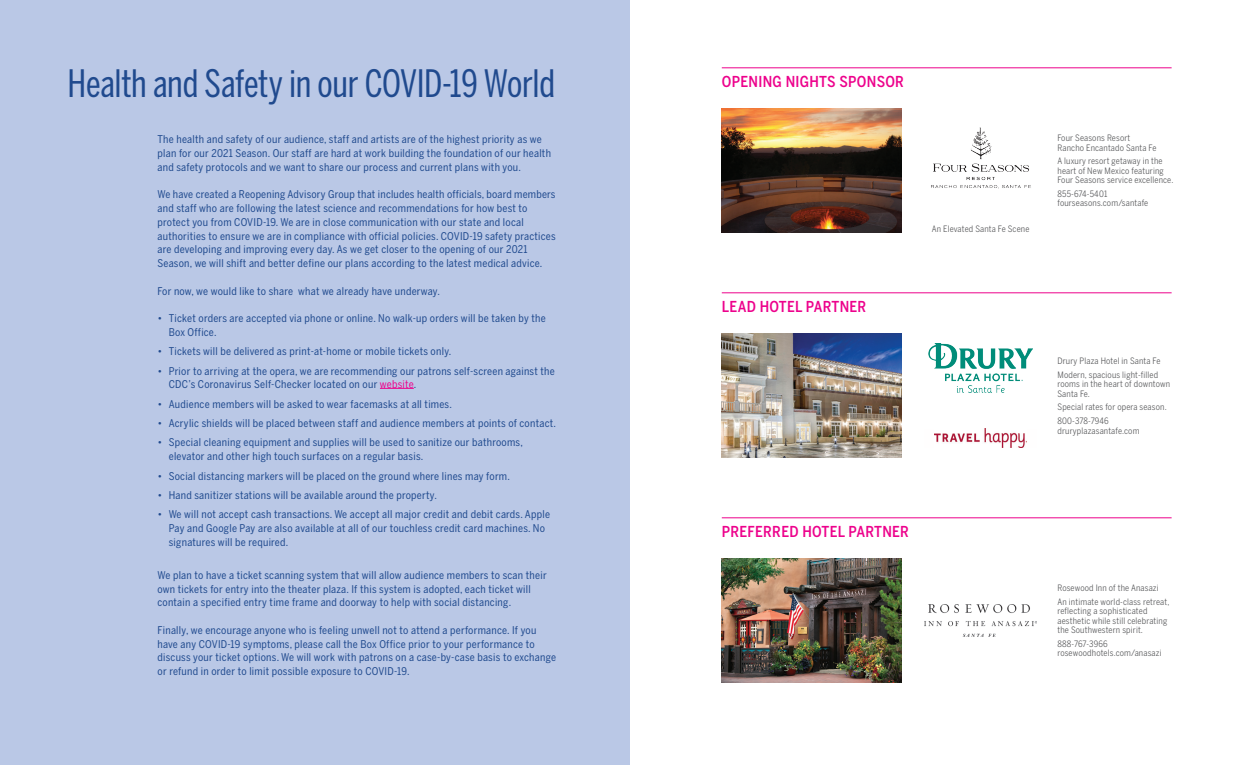
<style>
.page{position:relative;width:1260px;height:765px;background:#fff}
.page>*{position:absolute;margin:0;border:0;box-sizing:border-box;transform-origin:0 0}
.HEAD_2{font:37.5px "Benton Sans Compressed";letter-spacing:-.01em;color:#204a8e}
.SUB__season_2021{font:500 15px "Benton Sans Condensed";letter-spacing:.02em;color:#ed028c}
.BODY{font:10.62px/13.8px "Benton Sans Condensed";letter-spacing:.025em;color:#204a8e}
.BODY_bullets{font:10.62px/13.8px "Benton Sans Condensed";letter-spacing:.025em;color:#204a8e}
.BODY__hotels{font:8.75px/9.4px "Benton Sans Condensed";letter-spacing:.02em;color:#57585a}
.s1{color:#ed028c}
</style>
<div class="page">
<div style="left:0;top:0;width:630px;height:765px;background:#bac8e6"></div>
<hr style="left:380px;top:388px;width:34px;height:1px;background:#ed028c">
<img style="left:722px;top:109px;width:180px;height:123px">
<img style="left:931px;top:127px;width:100px;height:62px">
<hr style="left:722px;top:68px;width:450px;height:1px;background:#ed028c">
<img style="left:722px;top:334px;width:180px;height:123px">
<img style="left:929px;top:344px;width:103px;height:49px">
<img style="left:934px;top:429px;width:93px;height:18px">
<hr style="left:722px;top:292px;width:450px;height:1px;background:#ed028c">
<img style="left:722px;top:559px;width:180px;height:123px">
<img style="left:924px;top:605px;width:113px;height:31px">
<hr style="left:722px;top:518px;width:450px;height:1px;background:#ed028c">
<p class="HEAD_2" style="left:68px;top:61px;width:489px">Health and Safety in our COVID-19 World</p>
<p class="BODY" style="left:158px;top:133px;width:395px">The health and safety of our audience, staff and artists are of the highest priority as we plan for our 2021 Season. Our staff are hard at work building the foundation of our health and safety protocols and we want to share our process and current plans with you.</p>
<p class="BODY" style="left:158px;top:188px;width:400px">We have created a Reopening Advisory Group that includes health officials, board members and staff who are following the latest science and recommendations for how best to protect you from COVID-19. We are in close communication with our state and local authorities to ensure we are in compliance with official policies. COVID-19 safety practices are developing and improving every day. As we get closer to the opening of our 2021<br>Season, we will shift and better define our plans according to the latest medical advice.</p>
<p class="BODY" style="left:158px;top:284px;width:284px">For now, we would like to share what we already have underway.</p>
<h1 class="BODY_bullets" style="left:169px;top:311px;width:379px;text-indent:-11px">• Ticket orders are accepted via phone or online. No walk-up orders will be taken by the<br>Box Office.</h1>
<h1 class="BODY_bullets" style="left:158px;top:344px;width:295px">• Tickets will be delivered as print-at-home or mobile tickets only.</h1>
<h1 class="BODY_bullets" style="left:169px;top:364px;width:388px;text-indent:-11px">• Prior to arriving at the opera, we are recommending our patrons self-screen against the<br>CDC’s Coronavirus Self-Checker located on our <span class="s1">website</span>.</h1>
<h1 class="BODY_bullets" style="left:158px;top:397px;width:296px">• Audience members will be asked to wear facemasks at all times.</h1>
<h1 class="BODY_bullets" style="left:158px;top:416px;width:400px">• Acrylic shields will be placed between staff and audience members at points of contact.</h1>
<h1 class="BODY_bullets" style="left:169px;top:436px;width:356px;text-indent:-11px">• Special cleaning equipment and supplies will be used to sanitize our bathrooms, elevator and other high touch surfaces on a regular basis.</h1>
<h1 class="BODY_bullets" style="left:158px;top:469px;width:354px">• Social distancing markers will be placed on the ground where lines may form.</h1>
<h1 class="BODY_bullets" style="left:158px;top:488px;width:281px">• Hand sanitizer stations will be available around the property.</h1>
<h1 class="BODY_bullets" style="left:169px;top:508px;width:383px;text-indent:-11px">• We will not accept cash transactions. We accept all major credit and debit cards. Apple<br>Pay and Google Pay are also available at all of our touchless credit card machines. No signatures will be required.</h1>
<p class="BODY" style="left:157px;top:568px;width:391px">We plan to have a ticket scanning system that will allow audience members to scan their own tickets for entry into the theater plaza. If this system is adopted, each ticket will contain a specified entry time frame and doorway to help with social distancing.</p>
<p class="BODY" style="left:157px;top:623px;width:400px">Finally, we encourage anyone who is feeling unwell not to attend a performance. If you have any COVID-19 symptoms, please call the Box Office prior to your performance to discuss your ticket options. We will work with patrons on a case-by-case basis to exchange or refund in order to limit possible exposure to COVID-19.</p>
<p class="SUB__season_2021" style="left:722px;top:72px;width:184px">OPENING NIGHTS SPONSOR</p>
<p class="SUB__season_2021" style="left:722px;top:297px;width:146px">LEAD HOTEL PARTNER</p>
<p class="BODY__hotels" style="left:932px;top:224px;width:99px">An Elevated Santa Fe Scene</p>
<p class="BODY__hotels" style="left:1057px;top:133px;width:100px">Four Seasons Resort<br>Rancho Encantado Santa Fe</p>
<p class="BODY__hotels" style="left:1057px;top:157px;width:117px">A luxury resort getaway in the heart of New Mexico featuring<br>Four Seasons service excellence.</p>
<p class="BODY__hotels" style="left:1057px;top:189px;width:92px">855-674-5401 fourseasons.com/santafe</p>
<p class="BODY__hotels" style="left:1058px;top:356px;width:104px">Drury Plaza Hotel in Santa Fe</p>
<p class="BODY__hotels" style="left:1058px;top:370px;width:114px">Modern, spacious light-filled rooms in the heart of downtown<br>Santa Fe.</p>
<p class="BODY__hotels" style="left:1058px;top:403px;width:111px">Special rates for opera season.</p>
<p class="BODY__hotels" style="left:1058px;top:416px;width:83px">800-378-7946 druryplazasantafe.com</p>
<p class="SUB__season_2021" style="left:722px;top:522px;width:189px">PREFERRED HOTEL PARTNER</p>
<p class="BODY__hotels" style="left:1058px;top:583px;width:103px">Rosewood Inn of the Anasazi</p>
<p class="BODY__hotels" style="left:1058px;top:597px;width:114px">An intimate world-class retreat, reflecting a sophisticated aesthetic while still celebrating the Southwestern spirit.</p>
<p class="BODY__hotels" style="left:1058px;top:639px;width:106px">888-767-3966 rosewoodhotels.com/anasazi</p>
</div>
